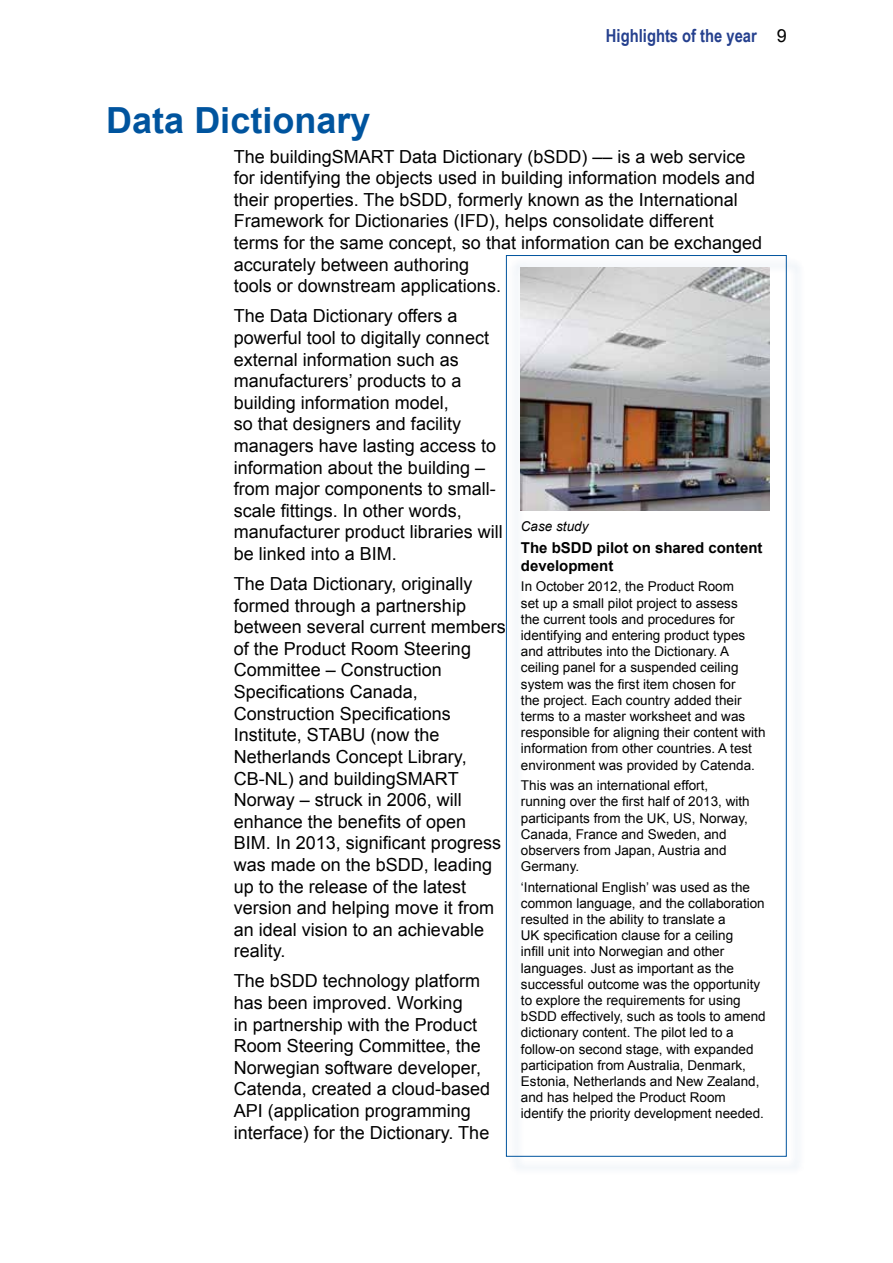
<style>
.page{position:relative;width:893px;height:1263px;background:#fff}
.page>*{position:absolute;margin:0;border:0;box-sizing:border-box;transform-origin:0 0}
.t1{font:700 36px "Arial";color:#00549e}
.t2{font:18px/21.6px "Arial";color:#000}
.t3{font:700 18px "Arial Narrow";color:#25408e}
.t4{font:700 15px/18px "Arial";color:#000}
.t5{font:13.5px/16.2px "Arial";color:#000}
.t6{font:italic 13.5px "Arial";color:#000}
</style>
<div class="page">
<img style="left:521px;top:268px;width:249px;height:242px">
<p class="t3" style="left:606px;top:29px;width:152px">Highlights of the year</p>
<p class="t2" style="left:777px;top:27px;width:12px">9</p>
<h1 class="t1" style="left:106px;top:106px;width:266px">Data Dictionary</h1>
<p class="t2" style="left:234px;top:146px;width:530px">The buildingSMART Data Dictionary (bSDD) –– is a web service for identifying the objects used in building information models and their properties. The bSDD, formerly known as the International Framework for Dictionaries (IFD), helps consolidate different terms for the same concept, so that information can be exchanged accurately between authoring<br>tools or downstream applications.</p>
<p class="t2" style="left:234px;top:307px;width:271px">The Data Dictionary offers a powerful tool to digitally connect external information such as manufacturers’ products to a building information model,<br>so that designers and facility managers have lasting access to information about the building – from major components to small&shy;scale fittings. In other words, manufacturer product libraries will be linked into a BIM.</p>
<p class="t2" style="left:234px;top:575px;width:274px">The Data Dictionary, originally formed through a partnership between several current members of the Product Room Steering<br>Committee – Construction<br>Specifications Canada,<br>Construction Specifications<br>Institute, STABU (now the<br>Netherlands Concept Library,<br>CB-NL) and buildingSMART<br>Norway – struck in 2006, will enhance the benefits of open<br>BIM. In 2013, significant progress was made on the bSDD, leading up to the release of the latest version and helping move it from an ideal vision to an achievable reality.</p>
<p class="t2" style="left:234px;top:972px;width:258px">The bSDD technology platform has been improved. Working<br>in partnership with the Product<br>Room Steering Committee, the<br>Norwegian software developer,<br>Catenda, created a cloud-based<br>API (application programming interface) for the Dictionary. The</p>
<p class="t6" style="left:521px;top:521px;width:69px">Case study</p>
<p class="t4" style="left:521px;top:540px;width:243px">The bSDD pilot on shared content development</p>
<p class="t5" style="left:521px;top:579px;width:246px">In October 2012, the Product Room<br>set up a small pilot project to assess<br>the current tools and procedures for identifying and entering product types and attributes into the Dictionary. A ceiling panel for a suspended ceiling system was the first item chosen for<br>the project. Each country added their terms to a master worksheet and was responsible for aligning their content with information from other countries. A test environment was provided by Catenda.</p>
<p class="t5" style="left:521px;top:778px;width:230px">This was an international effort, running over the first half of 2013, with participants from the UK, US, Norway,<br>Canada, France and Sweden, and observers from Japan, Austria and<br>Germany.</p>
<p class="t5" style="left:521px;top:880px;width:246px">‘International English’ was used as the common language, and the collaboration resulted in the ability to translate a<br>UK specification clause for a ceiling<br>infill unit into Norwegian and other languages. Just as important as the successful outcome was the opportunity to explore the requirements for using bSDD effectively, such as tools to amend dictionary content. The pilot led to a follow-on second stage, with expanded participation from Australia, Denmark, Estonia, Netherlands and New Zealand, and has helped the Product Room identify the priority development needed.</p>
</div>
